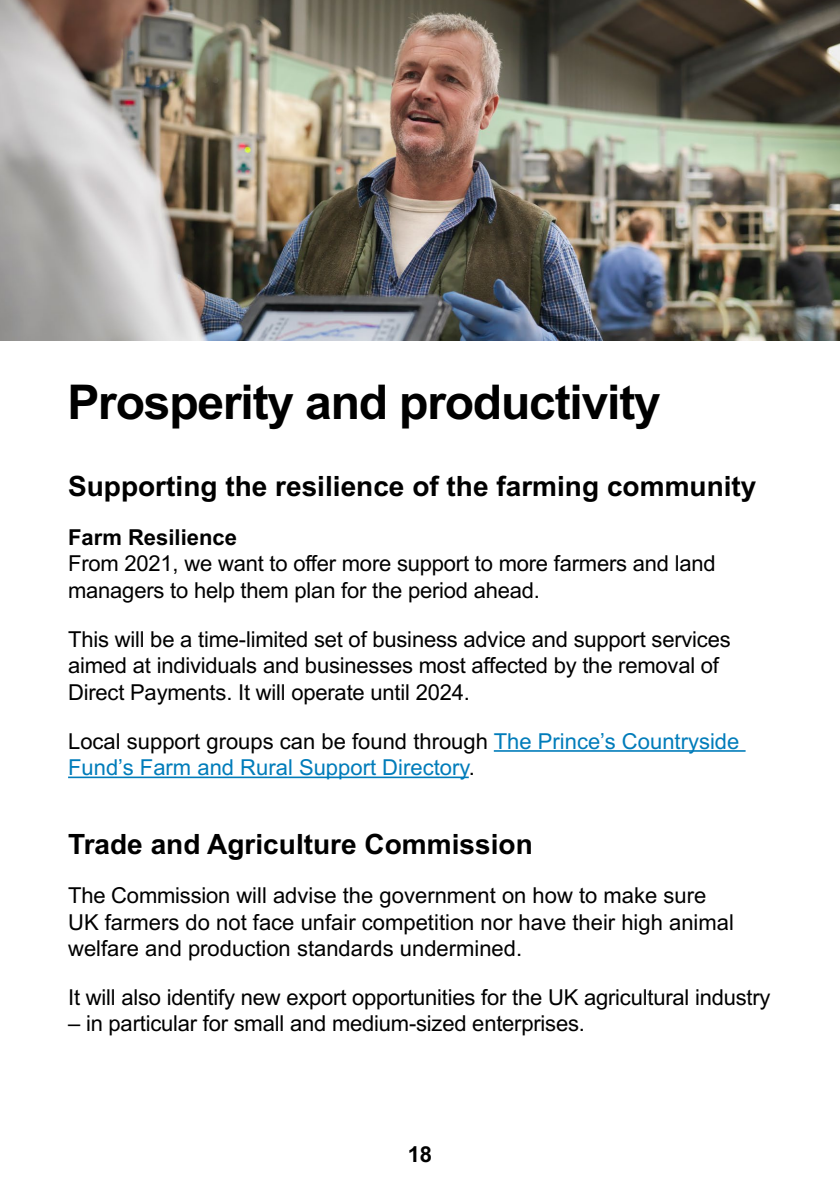
<style>
.page{position:relative;width:840px;height:1191px;background:#fff}
.page>*{position:absolute;margin:0;border:0;box-sizing:border-box;transform-origin:0 0}
.Header_1{font:700 48px "Arial";letter-spacing:-.025em;color:#000}
.Header_3{font:700 28px "Arial";color:#000}
.Body_Text{font:22px/26.4px "Arial MT2";letter-spacing:-.01em;color:#000}
.Body_Text-2{font:22px/26.4px "Arial MT2";color:#007cba}
.Body_Text-3{font:700 22px "Arial";color:#000}
.s1{color:#000}
</style>
<div class="page">
<hr style="left:493px;top:750px;width:252px;height:1px;background:#007cba">
<hr style="left:68px;top:776px;width:400px;height:2px;background:#007cba">
<img style="left:0;top:0;width:839px;height:341px">
<h1 class="Header_1" style="left:67px;top:371px;width:594px">Prosperity and productivity</h1>
<h2 class="Header_3" style="left:68px;top:467px;width:689px">Supporting the resilience of the farming community</h2>
<p class="Body_Text-3" style="left:68px;top:522px;width:170px">Farm Resilience</p>
<p class="Body_Text" style="left:68px;top:550px;width:649px">From 2021, we want to offer more support to more farmers and land managers to help them plan for the period ahead.</p>
<p class="Body_Text" style="left:68px;top:626px;width:663px">This will be a time-limited set of business advice and support services aimed at individuals and businesses most affected by the removal of<br>Direct Payments. It will operate until 2024.</p>
<p class="Body_Text-2" style="left:68px;top:728px;width:672px"><span class="s1">Local support groups can be found through</span> The Prince’s Countryside<br>Fund’s Farm and Rural Support Directory<span class="s1">.</span></p>
<h2 class="Header_3" style="left:68px;top:825px;width:466px">Trade and Agriculture Commission</h2>
<p class="Body_Text" style="left:68px;top:882px;width:667px">The Commission will advise the government on how to make sure<br>UK farmers do not face unfair competition nor have their high animal welfare and production standards undermined.</p>
<p class="Body_Text" style="left:68px;top:984px;width:703px">It will also identify new export opportunities for the UK agricultural industry</p>
<p class="Body_Text" style="left:68px;top:1010px;width:518px">– in particular for small and medium-sized enterprises.</p>
<p class="Body_Text-3" style="left:407px;top:1139px;width:26px">18</p>
</div>
